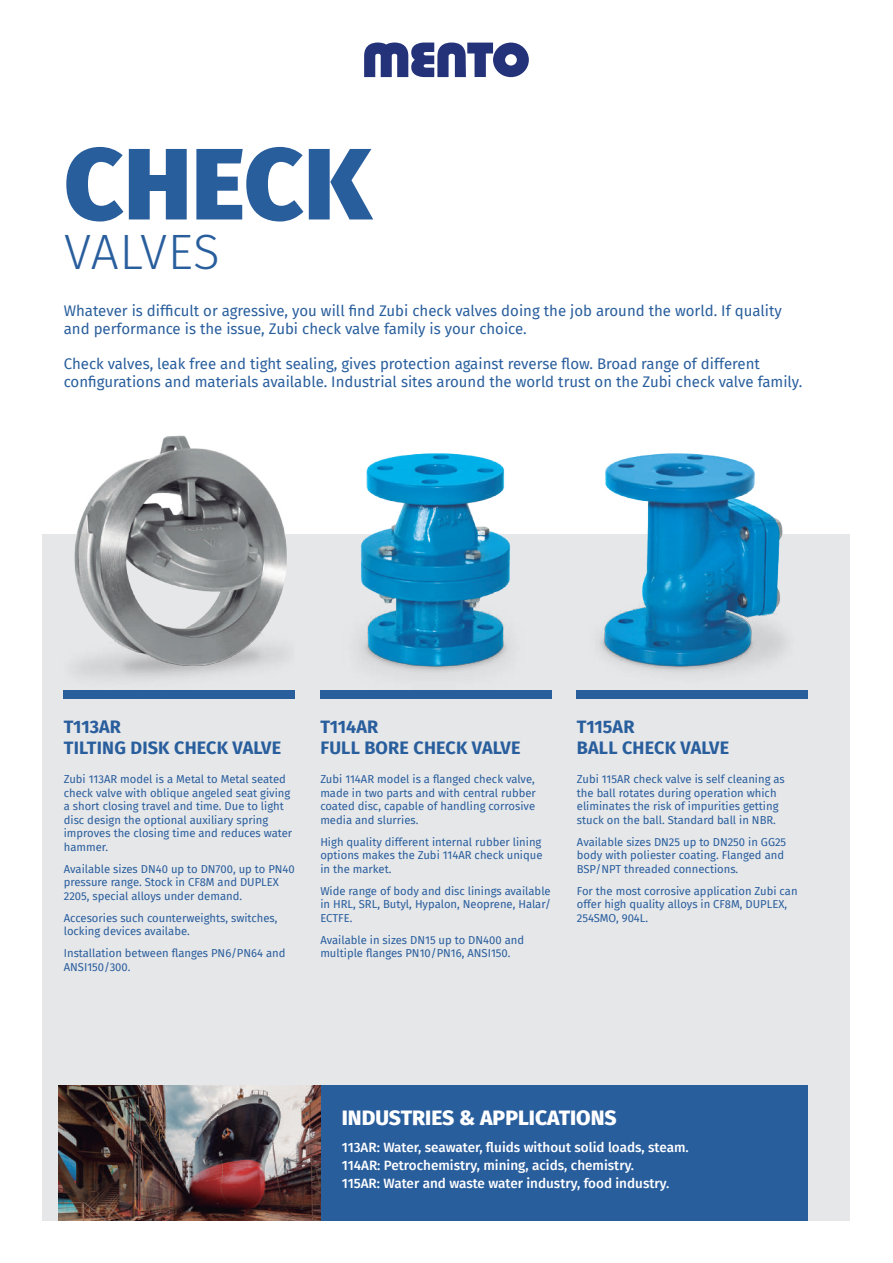
<style>
.page{position:relative;width:893px;height:1263px;background:#fff}
.page>*{position:absolute;margin:0;border:0;box-sizing:border-box;transform-origin:0 0}
.t1{font:900 101.25px "Fira Sans";letter-spacing:.01em;color:#295e9d}
.t2{font:300 49.5px "Fira Sans";color:#295e9d}
.t3{font:800 21px "Fira Sans";color:#fff}
.t4{font:700 18px/21px "Fira Sans";letter-spacing:.01em;color:#295e9d}
.t5{font:15px/18px "Fira Sans";color:#295e9d}
.t6{font:500 13.5px/18px "Fira Sans";color:#fff}
.t7{font:11.25px/13.5px "Fira Sans";color:#295e9d}
</style>
<div class="page">
<svg style="left:364px;top:43px;width:165px;height:34px"></svg>
<div style="left:43px;top:534px;width:807px;height:686px;background:#e6e7e9"></div>
<div style="left:320px;top:1085px;width:488px;height:135px;background:#295e9d"></div>
<img style="left:59px;top:1085px;width:261px;height:135px">
<img style="left:64px;top:435px;width:231px;height:256px">
<img style="left:320px;top:453px;width:231px;height:238px">
<img style="left:577px;top:453px;width:231px;height:238px">
<div style="left:64px;top:691px;width:231px;height:8px;background:#295e9d"></div>
<div style="left:320px;top:691px;width:231px;height:8px;background:#295e9d"></div>
<div style="left:577px;top:691px;width:231px;height:8px;background:#295e9d"></div>
<h1 class="t1" style="left:64px;top:93px;width:308px">CHECK</h1>
<h2 class="t2" style="left:64px;top:217px;width:157px">VALVES</h2>
<h3 class="t5" style="left:64px;top:302px;width:719px">Whatever is difficult or agressive, you will find Zubi check valves doing the job around the world. If quality and performance is the issue, Zubi check valve family is your choice.</h3>
<h3 class="t5" style="left:64px;top:355px;width:740px">Check valves, leak free and tight sealing, gives protection against reverse flow. Broad range of different configurations and materials available. Industrial sites around the world trust on the Zubi check valve family.</h3>
<h3 class="t4" style="left:64px;top:715px;width:219px">T113AR<br>TILTING DISK CHECK VALVE</h3>
<h3 class="t4" style="left:320px;top:715px;width:202px">T114AR<br>FULL BORE CHECK VALVE</h3>
<h3 class="t4" style="left:577px;top:715px;width:154px">T115AR<br>BALL CHECK VALVE</h3>
<p class="t7" style="left:64px;top:772px;width:230px">Zubi 113AR model is a Metal to Metal seated check valve with oblique angeled seat giving a short closing travel and time. Due to light disc design the optional auxiliary spring improves the closing time and reduces water hammer.</p>
<p class="t7" style="left:64px;top:862px;width:233px">Available sizes DN40 up to DN700, up to PN40 pressure range. Stock in CF8M and DUPLEX<br>2205, special alloys under demand.</p>
<p class="t7" style="left:64px;top:911px;width:215px">Accesories such counterweights, switches, locking devices availabe.</p>
<p class="t7" style="left:64px;top:946px;width:223px">Installation between flanges PN6/PN64 and<br>ANSI150/300.</p>
<p class="t7" style="left:320px;top:772px;width:217px;text-align:justify">Zubi 114AR model is a flanged check valve, made in two parts and with central rubber coated disc, capable of handling corrosive media and slurries.</p>
<p class="t7" style="left:320px;top:835px;width:224px;text-align:justify">High quality different internal rubber lining options makes the Zubi 114AR check unique in the market.</p>
<p class="t7" style="left:320px;top:884px;width:232px;text-align:justify">Wide range of body and disc linings available in HRL, SRL, Butyl, Hypalon, Neoprene, Halar/ ECTFE.</p>
<p class="t7" style="left:320px;top:933px;width:205px">Available in sizes DN15 up to DN400 and multiple flanges PN10/PN16, ANSI150.</p>
<p class="t7" style="left:577px;top:772px;width:209px">Zubi 115AR check valve is self cleaning as the ball rotates during operation which eliminates the risk of impurities getting stuck on the ball. Standard ball in NBR.</p>
<p class="t7" style="left:577px;top:835px;width:211px">Available sizes DN25 up to DN250 in GG25 body with poliester coating. Flanged and<br>BSP/NPT threaded connections.</p>
<p class="t7" style="left:577px;top:884px;width:222px">For the most corrosive application Zubi can offer high quality alloys in CF8M, DUPLEX,<br>254SMO, 904L.</p>
<h3 class="t3" style="left:342px;top:1100px;width:276px">INDUSTRIES &amp; APPLICATIONS</h3>
<p class="t6" style="left:342px;top:1137px;width:348px">113AR: Water, seawater, fluids without solid loads, steam.<br>114AR: Petrochemistry, mining, acids, chemistry.<br>115AR: Water and waste water industry, food industry.</p>
</div>
